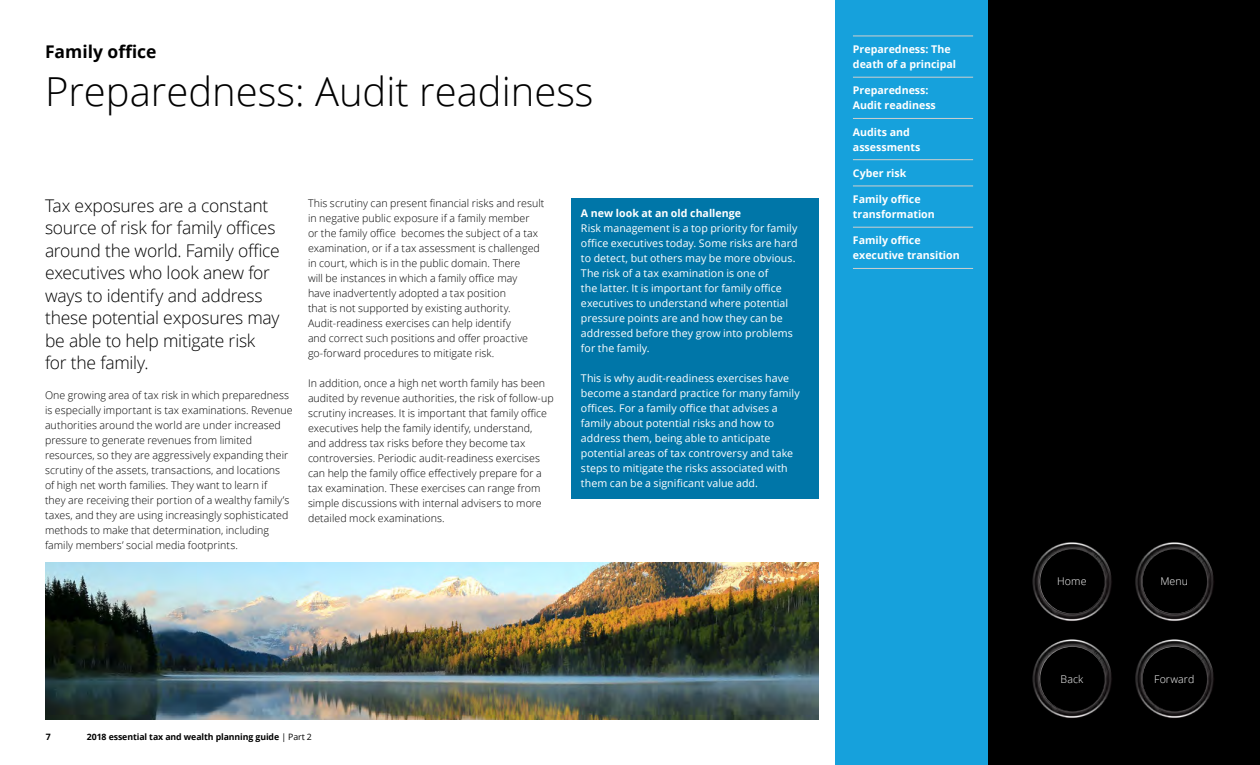
<style>
.page{position:relative;width:1260px;height:765px;background:#fff}
.page>*{position:absolute;margin:0;border:0;box-sizing:border-box;transform-origin:0 0}
.t1{font:300 40px "Open Sans";color:#000}
.t2{font:300 17.5px/22.5px "Open Sans";letter-spacing:-.015em;color:#000}
.t3{font:700 17.5px "Open Sans";color:#000}
.t4{font:300 10.62px/15px "Open Sans";letter-spacing:.005em;color:#000}
.t5{font:10.62px/15px "Open Sans";letter-spacing:.005em;color:#fff}
.t6{font:700 10.62px/15px "Open Sans";color:#fff}
.t7{font:300 10.62px "Open Sans";letter-spacing:.005em;color:#fff}
.t8{font:700 8.75px "Open Sans";letter-spacing:-.01em;color:#000}
.s1{font-weight:400}
</style>
<div class="page">
<div style="left:987px;top:0;width:273px;height:765px;background:#000"></div>
<img style="left:1032px;top:639px;width:81px;height:81px;border-radius:40px">
<div style="left:1040px;top:647px;width:65px;height:64px;background:#000;border-radius:50%"></div>
<img style="left:1134px;top:639px;width:81px;height:81px;border-radius:40px">
<div style="left:1143px;top:647px;width:64px;height:64px;background:#000;border-radius:50%"></div>
<img style="left:1134px;top:541px;width:81px;height:81px;border-radius:40px">
<div style="left:1143px;top:549px;width:64px;height:65px;background:#000;border-radius:50%"></div>
<img style="left:1032px;top:541px;width:81px;height:81px;border-radius:40px">
<div style="left:1040px;top:549px;width:65px;height:65px;background:#000;border-radius:50%"></div>
<div style="left:571px;top:198px;width:248px;height:301px;background:#0076a8"></div>
<img style="left:45px;top:562px;width:774px;height:158px">
<div style="left:835px;top:0;width:152px;height:765px;background:#16a1dc"></div>
<hr style="left:853px;top:36px;width:120px;height:1px;background:#d0d0ce">
<hr style="left:853px;top:77px;width:120px;height:1px;background:#d0d0ce">
<hr style="left:853px;top:118px;width:120px;height:1px;background:#d0d0ce">
<hr style="left:853px;top:159px;width:120px;height:1px;background:#d0d0ce">
<hr style="left:853px;top:186px;width:120px;height:1px;background:#d0d0ce">
<hr style="left:853px;top:227px;width:120px;height:1px;background:#d0d0ce">
<hr style="left:853px;top:268px;width:120px;height:1px;background:#d0d0ce">
<h2 class="t3" style="left:45px;top:40px;width:113px">Family office</h2>
<h1 class="t1" style="left:45px;top:64px;width:550px">Preparedness: Audit readiness</h1>
<h2 class="t2" style="left:45px;top:194px;width:236px">Tax exposures are a constant source of risk for family offices around the world. Family office executives who look anew for ways to identify and address these potential exposures may be able to help mitigate risk for the family.</h2>
<p class="t4" style="left:45px;top:388px;width:249px">One growing area of tax risk in which preparedness is especially important is tax examinations. Revenue authorities around the world are under increased pressure to generate revenues from limited resources, so they are aggressively expanding their scrutiny of the assets, transactions, and locations<br>of high net worth families. They want to learn if<br>they are receiving their portion of a wealthy family’s taxes, and they are using increasingly sophisticated methods to make that determination, including family members’ social media footprints.</p>
<p class="t4" style="left:308px;top:195px;width:238px">This scrutiny can present financial risks and result in negative public exposure if a family member<br>or the family office becomes the subject of a tax examination, or if a tax assessment is challenged in court, which is in the public domain. There<br>will be instances in which a family office may<br>have inadvertently adopted a tax position<br>that is not supported by existing authority.<br>Audit-readiness exercises can help identify<br>and correct such positions and offer proactive go-forward procedures to mitigate risk.</p>
<p class="t4" style="left:308px;top:375px;width:247px">In addition, once a high net worth family has been audited by revenue authorities, the risk of follow-up scrutiny increases. It is important that family office executives help the family identify, understand,<br>and address tax risks before they become tax controversies. Periodic audit-readiness exercises can help the family office effectively prepare for a tax examination. These exercises can range from simple discussions with internal advisers to more detailed mock examinations.</p>
<p class="t6" style="left:581px;top:205px;width:162px">A new look at an old challenge</p>
<p class="t5" style="left:581px;top:220px;width:218px">Risk management is a top priority for family office executives today. Some risks are hard to detect, but others may be more obvious.<br>The risk of a tax examination is one of<br>the latter. It is important for family office executives to understand where potential pressure points are and how they can be addressed before they grow into problems for the family.</p>
<p class="t5" style="left:581px;top:370px;width:220px">This is why audit-readiness exercises have become a standard practice for many family offices. For a family office that advises a family about potential risks and how to address them, being able to anticipate potential areas of tax controversy and take steps to mitigate the risks associated with them can be a significant value add.</p>
<p class="t6" style="left:853px;top:42px;width:105px">Preparedness: The death of a principal</p>
<p class="t6" style="left:853px;top:83px;width:84px">Preparedness:<br>Audit readiness</p>
<p class="t6" style="left:853px;top:124px;width:69px">Audits and assessments</p>
<p class="t6" style="left:853px;top:165px;width:55px">Cyber risk</p>
<p class="t6" style="left:853px;top:192px;width:83px">Family office transformation</p>
<p class="t6" style="left:853px;top:233px;width:108px">Family office executive transition</p>
<p class="t8" style="left:46px;top:731px;width:6px">7</p>
<p class="t8" style="left:87px;top:731px;width:227px">2018 essential tax and wealth planning guide <span class="s1">| Part 2</span></p>
<p class="t7" style="left:1057px;top:574px;width:31px">Home</p>
<p class="t7" style="left:1160px;top:574px;width:29px">Menu</p>
<p class="t7" style="left:1061px;top:672px;width:24px">Back</p>
<p class="t7" style="left:1154px;top:672px;width:42px">Forward</p>
</div>
